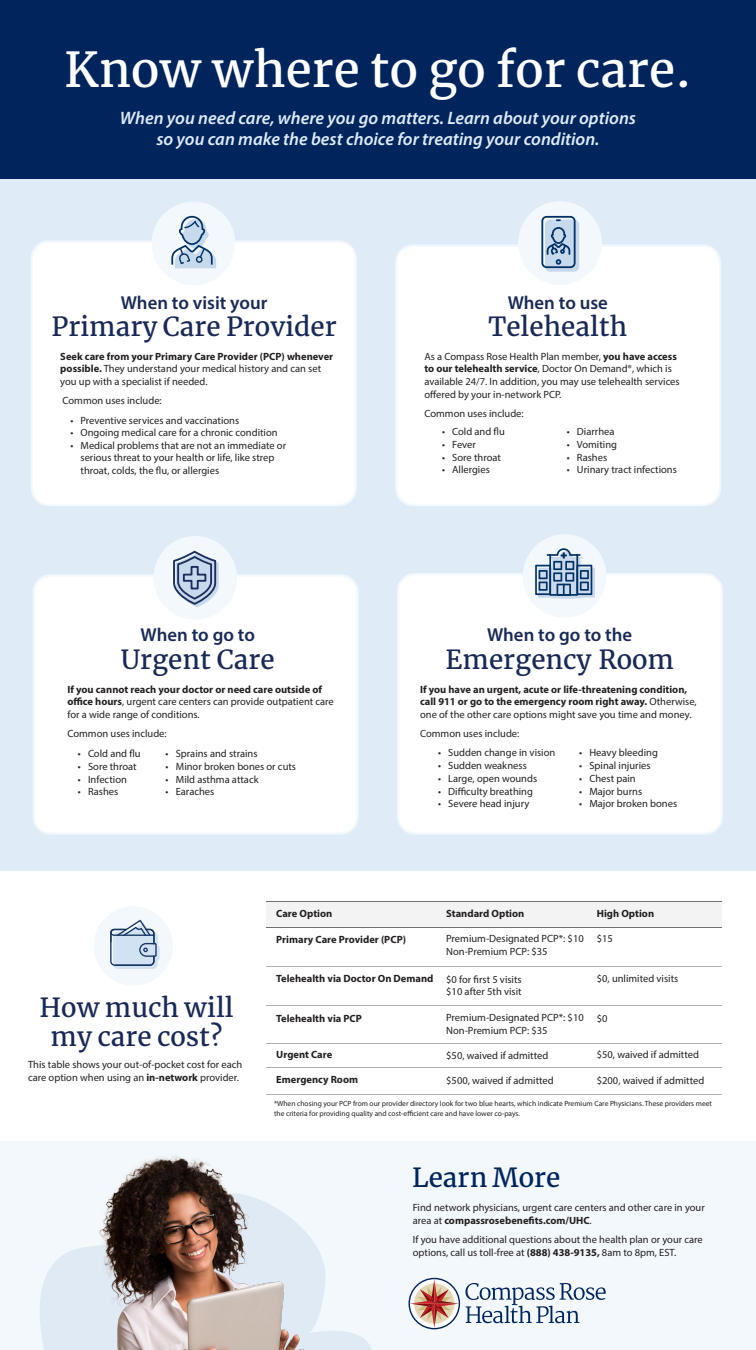
<style>
.page{position:relative;width:756px;height:1350px;background:#fff}
.page>*{position:absolute;margin:0;border:0;box-sizing:border-box;transform-origin:0 0}
.t1{font:48px "Merriweather";color:#fff}
.t2{font:26.25px/29.2px "Merriweather";color:#182956;text-align:center}
.t3{font:26.25px "Merriweather";color:#00255d}
.t4{font:600 18.75px "Myriad Pro";color:#182956}
.t5{font:italic 600 18px/21.6px "Myriad Pro";color:#dfebf7;text-align:center}
.chart{font:10.5px/12.6px "Myriad Pro";color:#231f20}
.chart-2{font:700 10.5px/12.6px "Myriad Pro";color:#231f20}
.t6{font:7.5px/9.8px "Myriad Pro";color:#231f20}
.s1{font-weight:700}
.s2{font-weight:400}
</style>
<div class="page">
<div style="left:0;top:1141px;width:756px;height:209px;background:#f3f8fc"></div>
<svg style="left:40px;top:1239px;width:332px;height:111px;fill:#e0eaf5"></svg>
<div style="left:0;top:0;width:756px;height:178px;background:#00255d"></div>
<div style="left:0;top:179px;width:756px;height:692px;background:#dfebf7"></div>
<div style="left:32px;top:242px;width:324px;height:263px;background:#fff;border-radius:17px"></div>
<div style="left:31px;top:240px;width:326px;height:266px;border:2px solid #f3f8fc;border-radius:17px"></div>
<div style="left:152px;top:202px;width:83px;height:83px;background:#f3f8fc;border-radius:50%"></div>
<svg style="left:171px;top:216px;width:45px;height:52px"></svg>
<div style="left:396px;top:246px;width:324px;height:259px;background:#fff;border-radius:17px"></div>
<div style="left:395px;top:244px;width:326px;height:262px;border:2px solid #f3f8fc;border-radius:17px"></div>
<div style="left:518px;top:201px;width:84px;height:84px;background:#f3f8fc;border-radius:50%"></div>
<div style="left:545px;top:220px;width:34px;height:52px;background:linear-gradient(to right,#bbcfe5,#c4d7eb);border-radius:5px"></div>
<svg style="left:541px;top:216px;width:35px;height:52px;background:#93adc7"></svg>
<div style="left:34px;top:575px;width:324px;height:258px;background:#fff;border-radius:17px"></div>
<div style="left:33px;top:574px;width:326px;height:261px;border:2px solid #f3f8fc;border-radius:17px"></div>
<div style="left:398px;top:574px;width:324px;height:259px;background:#fff;border-radius:17px"></div>
<div style="left:397px;top:573px;width:326px;height:262px;border:2px solid #f3f8fc;border-radius:17px"></div>
<div style="left:153px;top:536px;width:84px;height:84px;background:#f3f8fc;border-radius:50%"></div>
<svg style="left:173px;top:552px;width:46px;height:55px"></svg>
<div style="left:523px;top:534px;width:83px;height:84px;background:#f3f8fc;border-radius:50%"></div>
<svg style="left:535px;top:548px;width:60px;height:50px"></svg>
<div style="left:266px;top:901px;width:456px;height:27px;background:#f3f3f3"></div>
<hr style="left:266px;top:966px;width:456px;height:1px;background:#6f7070">
<hr style="left:266px;top:1005px;width:456px;height:1px;background:#6f7070">
<hr style="left:266px;top:927px;width:456px;height:1px;background:#6f7070">
<hr style="left:266px;top:901px;width:456px;height:1px;background:#6f7070">
<hr style="left:266px;top:1043px;width:456px;height:1px;background:#6f7070">
<hr style="left:266px;top:1067px;width:456px;height:1px;background:#6f7070">
<hr style="left:266px;top:1094px;width:456px;height:1px;background:#6f7070">
<div style="left:94px;top:906px;width:79px;height:80px;background:#f3f8fc;border-radius:50%"></div>
<svg style="left:110px;top:920px;width:50px;height:49px"></svg>
<svg style="left:409px;top:1278px;width:197px;height:51px"></svg>
<img style="left:92px;top:1155px;width:219px;height:195px">
<p class="t1" style="left:64px;top:40px;width:629px">Know where to go for care.</p>
<p class="t5" style="left:120px;top:106px;width:518px">When you need care, where you go matters. Learn about your options so you can make the best choice for treating your condition.</p>
<p class="t4" style="left:121px;top:290px;width:148px">When to visit your</p>
<p class="t2" style="left:51px;top:312px;width:287px">Primary Care Provider</p>
<p class="chart" style="left:60px;top:350px;width:274px"><span class="s1">Seek care from your Primary Care Provider (PCP) whenever possible.</span> They understand your medical history and can set you up with a specialist if needed.</p>
<p class="chart" style="left:63px;top:394px;width:101px">Common uses include:</p>
<p class="chart" style="left:70px;top:414px;width:170px">• Preventive services and vaccinations</p>
<p class="chart" style="left:70px;top:426px;width:209px">• Ongoing medical care for a chronic condition</p>
<p class="chart" style="left:81px;top:439px;width:207px;text-indent:-10px">• Medical problems that are not an immediate or serious threat to your health or life, like strep throat, colds, the flu, or allergies</p>
<p class="t4" style="left:141px;top:623px;width:116px">When to go to</p>
<p class="t2" style="left:121px;top:645px;width:156px">Urgent Care</p>
<p class="chart" style="left:68px;top:683px;width:268px"><span class="s1">If you cannot reach your doctor or need care outside of office hours</span>, urgent care centers can provide outpatient care for a wide range of conditions.</p>
<p class="chart" style="left:68px;top:727px;width:101px">Common uses include:</p>
<p class="chart" style="left:78px;top:747px;width:64px">• Cold and flu</p>
<p class="chart" style="left:78px;top:760px;width:60px">• Sore throat</p>
<p class="chart" style="left:78px;top:773px;width:51px">• Infection</p>
<p class="chart" style="left:78px;top:785px;width:42px">• Rashes</p>
<p class="chart" style="left:166px;top:747px;width:93px">• Sprains and strains</p>
<p class="chart" style="left:166px;top:760px;width:132px">• Minor broken bones or cuts</p>
<p class="chart" style="left:166px;top:773px;width:95px">• Mild asthma attack</p>
<p class="chart" style="left:166px;top:785px;width:50px">• Earaches</p>
<p class="t4" style="left:508px;top:290px;width:102px">When to use</p>
<p class="t2" style="left:489px;top:312px;width:140px">Telehealth</p>
<p class="chart" style="left:424px;top:350px;width:257px">As a Compass Rose Health Plan member, <span class="s1">you have access to our telehealth service</span>, Doctor On Demand®, which is available 24/7. In addition, you may use telehealth services offered by your in-network PCP.</p>
<p class="chart" style="left:424px;top:407px;width:101px">Common uses include:</p>
<p class="chart" style="left:442px;top:425px;width:64px">• Cold and flu</p>
<p class="chart" style="left:442px;top:438px;width:35px">• Fever</p>
<p class="chart" style="left:442px;top:451px;width:60px">• Sore throat</p>
<p class="chart" style="left:442px;top:463px;width:49px">• Allergies</p>
<p class="chart" style="left:567px;top:425px;width:49px">• Diarrhea</p>
<p class="chart" style="left:567px;top:438px;width:52px">• Vomiting</p>
<p class="chart" style="left:567px;top:451px;width:42px">• Rashes</p>
<p class="chart" style="left:567px;top:463px;width:112px">• Urinary tract infections</p>
<p class="t4" style="left:487px;top:623px;width:147px">When to go to the</p>
<p class="t2" style="left:445px;top:645px;width:230px">Emergency Room</p>
<p class="chart-2" style="left:420px;top:683px;width:278px">If you have an urgent, acute or life-threatening condition, call 911 or go to the emergency room right away. <span class="s2">Otherwise, one of the other care options might save you time and money.</span></p>
<p class="chart" style="left:420px;top:727px;width:101px">Common uses include:</p>
<p class="chart" style="left:438px;top:746px;width:119px">• Sudden change in vision</p>
<p class="chart" style="left:438px;top:759px;width:90px">• Sudden weakness</p>
<p class="chart" style="left:438px;top:772px;width:101px">• Large, open wounds</p>
<p class="chart" style="left:438px;top:785px;width:96px">• Difficulty breathing</p>
<p class="chart" style="left:438px;top:797px;width:93px">• Severe head injury</p>
<p class="chart" style="left:579px;top:746px;width:80px">• Heavy bleeding</p>
<p class="chart" style="left:579px;top:759px;width:73px">• Spinal injuries</p>
<p class="chart" style="left:579px;top:772px;width:58px">• Chest pain</p>
<p class="chart" style="left:579px;top:785px;width:64px">• Major burns</p>
<p class="chart" style="left:579px;top:797px;width:99px">• Major broken bones</p>
<p class="t2" style="left:40px;top:993px;width:196px">How much will my care cost?</p>
<p class="chart" style="left:28px;top:1058px;width:216px">This table shows your out-of-pocket cost for each care option when using an <span class="s1">in-network</span> provider.</p>
<p class="chart-2" style="left:276px;top:906px;width:58px">Care Option</p>
<p class="chart-2" style="left:276px;top:932px;width:131px">Primary Care Provider (PCP)</p>
<p class="chart-2" style="left:276px;top:972px;width:159px">Telehealth via Doctor On Demand</p>
<p class="chart-2" style="left:276px;top:1012px;width:87px">Telehealth via PCP</p>
<p class="chart-2" style="left:276px;top:1048px;width:57px">Urgent Care</p>
<p class="chart-2" style="left:276px;top:1073px;width:83px">Emergency Room</p>
<p class="chart-2" style="left:446px;top:907px;width:80px">Standard Option</p>
<p class="chart" style="left:446px;top:932px;width:139px">Premium-Designated PCP*: $10<br>Non-Premium PCP: $35</p>
<p class="chart" style="left:446px;top:973px;width:77px">$0 for first 5 visits $10 after 5th visit</p>
<p class="chart" style="left:446px;top:1011px;width:139px">Premium-Designated PCP*: $10<br>Non-Premium PCP: $35</p>
<p class="chart" style="left:446px;top:1049px;width:104px">$50, waived if admitted</p>
<p class="chart" style="left:446px;top:1074px;width:109px">$500, waived if admitted</p>
<p class="chart-2" style="left:597px;top:907px;width:59px">High Option</p>
<p class="chart" style="left:597px;top:932px;width:18px">$15</p>
<p class="chart" style="left:597px;top:972px;width:83px">$0, unlimited visits</p>
<p class="chart" style="left:597px;top:1012px;width:12px">$0</p>
<p class="chart" style="left:597px;top:1048px;width:104px">$50, waived if admitted</p>
<p class="chart" style="left:597px;top:1074px;width:109px">$200, waived if admitted</p>
<p class="t6" style="left:274px;top:1098px;width:440px">*When chosing your PCP from our provider directory look for two blue hearts, which indicate Premium Care Physicians. These providers meet the criteria for providing quality and cost-efficient care and have lower co-pays.</p>
<p class="t3" style="left:412px;top:1161px;width:150px">Learn More</p>
<p class="chart" style="left:413px;top:1201px;width:294px">Find network physicians, urgent care centers and other care in your area at <span class="s1">compassrosebenefits.com/UHC</span>.</p>
<p class="chart" style="left:413px;top:1233px;width:292px">If you have additional questions about the health plan or your care options, call us toll-free at <span class="s1">(888) 438-9135,</span> 8am to 8pm, EST.</p>
</div>
